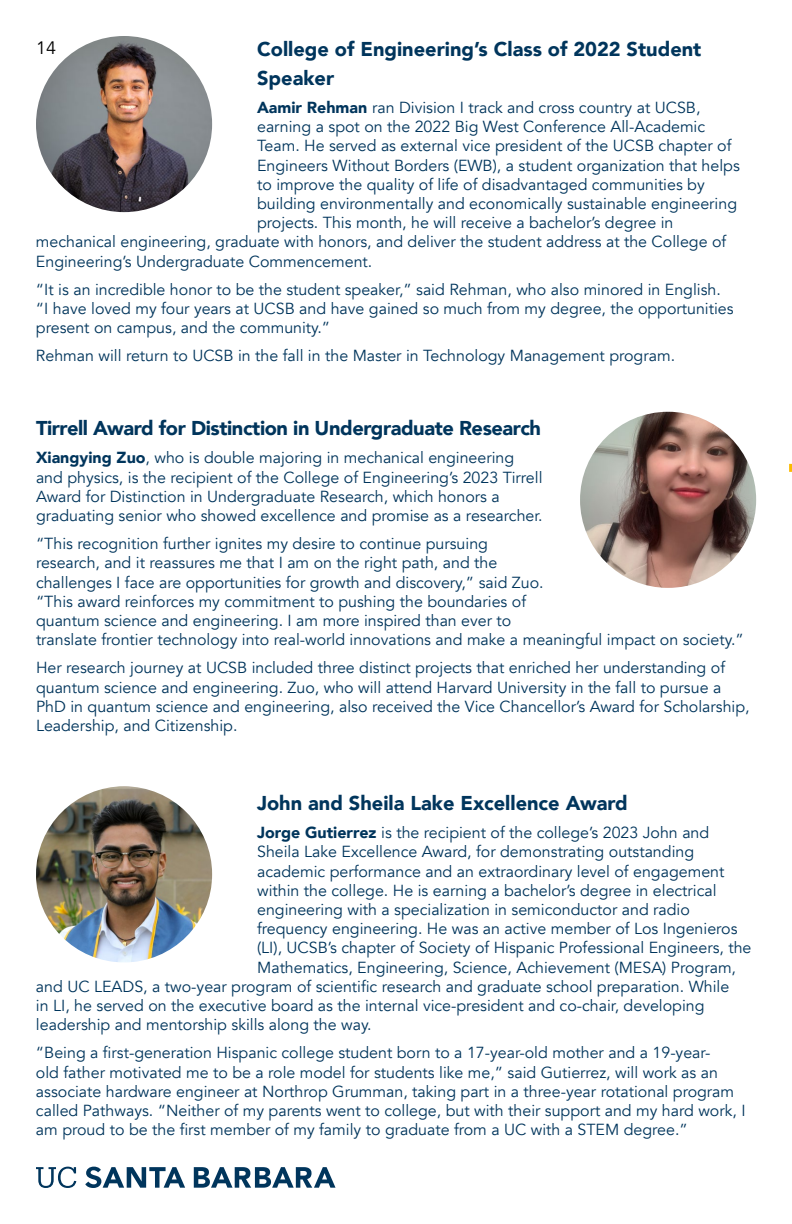
<style>
.page{position:relative;width:792px;height:1224px;background:#fff}
.page>*{position:absolute;margin:0;border:0;box-sizing:border-box;transform-origin:0 0}
.t1{font:900 20px/28.8px "Avenir";color:#00355c}
.t2{font:900 20px "Avenir";letter-spacing:-.02em;color:#00355c}
.t3{font:18px "Avenir";color:#000}
.t4{font:16px/19.2px "Avenir";color:#00355c}
.s1{font-weight:900}
</style>
<div class="page">
<svg style="left:194px;top:1167px;width:142px;height:21px"></svg>
<svg style="left:36px;top:1167px;width:40px;height:21px"></svg>
<svg style="left:85px;top:1167px;width:100px;height:21px"></svg>
<img style="left:36px;top:36px;width:176px;height:176px;border-radius:88px">
<img style="left:36px;top:786px;width:176px;height:176px;border-radius:88px">
<img style="left:580px;top:412px;width:176px;height:176px;border-radius:88px">
<svg style="left:789px;top:464px;width:3px;height:8px"></svg>
<p class="t3" style="left:36px;top:37px;width:22px">14</p>
<p class="t1" style="left:257px;top:34px;width:446px">College of Engineering’s Class of 2022 Student<br>Speaker</p>
<p class="t4" style="left:257px;top:98px;width:445px"><span class="s1">Aamir Rehman</span> ran Division I track and cross country at UCSB,</p>
<p class="t4" style="left:257px;top:117px;width:450px">earning a spot on the 2022 Big West Conference All-Academic</p>
<p class="t4" style="left:257px;top:137px;width:476px">Team. He served as external vice president of the UCSB chapter of</p>
<p class="t4" style="left:257px;top:156px;width:484px">Engineers Without Borders (EWB), a student organization that helps</p>
<p class="t4" style="left:257px;top:175px;width:449px">to improve the quality of life of disadvantaged communities by</p>
<p class="t4" style="left:257px;top:194px;width:482px">building environmentally and economically sustainable engineering</p>
<p class="t4" style="left:257px;top:213px;width:418px">projects. This month, he will receive a bachelor’s degree in</p>
<p class="t4" style="left:36px;top:233px;width:692px">mechanical engineering, graduate with honors, and deliver the student address at the College of</p>
<p class="t4" style="left:36px;top:252px;width:338px">Engineering’s Undergraduate Commencement.</p>
<p class="t4" style="left:36px;top:280px;width:699px">“It is an incredible honor to be the student speaker,” said Rehman, who also minored in English. “I have loved my four years at UCSB and have gained so much from my degree, the opportunities present on campus, and the community.”</p>
<p class="t4" style="left:36px;top:347px;width:641px">Rehman will return to UCSB in the fall in the Master in Technology Management program.</p>
<p class="t2" style="left:36px;top:411px;width:507px">Tirrell Award for Distinction in Undergraduate Research</p>
<p class="t4" style="left:36px;top:449px;width:508px"><span class="s1">Xiangying Zuo</span>, who is double majoring in mechanical engineering and physics, is the recipient of the College of Engineering’s 2023 Tirrell Award for Distinction in Undergraduate Research, which honors a graduating senior who showed excellence and promise as a researcher.</p>
<p class="t4" style="left:36px;top:534px;width:709px">“This recognition further ignites my desire to continue pursuing<br>research, and it reassures me that I am on the right path, and the<br>challenges I face are opportunities for growth and discovery,” said Zuo.<br>“This award reinforces my commitment to pushing the boundaries of<br>quantum science and engineering. I am more inspired than ever to<br>translate frontier technology into real-world innovations and make a meaningful impact on society.”</p>
<p class="t4" style="left:36px;top:659px;width:715px">Her research journey at UCSB included three distinct projects that enriched her understanding of quantum science and engineering. Zuo, who will attend Harvard University in the fall to pursue a PhD in quantum science and engineering, also received the Vice Chancellor’s Award for Scholarship, Leadership, and Citizenship.</p>
<p class="t1" style="left:257px;top:788px;width:372px">John and Sheila Lake Excellence Award</p>
<p class="t4" style="left:257px;top:823px;width:454px"><span class="s1">Jorge Gutierrez</span> is the recipient of the college’s 2023 John and</p>
<p class="t4" style="left:257px;top:843px;width:439px">Sheila Lake Excellence Award, for demonstrating outstanding</p>
<p class="t4" style="left:257px;top:862px;width:469px">academic performance and an extraordinary level of engagement</p>
<p class="t4" style="left:257px;top:881px;width:461px">within the college. He is earning a bachelor’s degree in electrical</p>
<p class="t4" style="left:257px;top:900px;width:434px">engineering with a specialization in semiconductor and radio</p>
<p class="t4" style="left:257px;top:919px;width:482px">frequency engineering. He was an active member of Los Ingenieros</p>
<p class="t4" style="left:257px;top:939px;width:496px">(LI), UCSB’s chapter of Society of Hispanic Professional Engineers, the</p>
<p class="t4" style="left:257px;top:958px;width:480px">Mathematics, Engineering, Science, Achievement (MESA) Program,</p>
<p class="t4" style="left:36px;top:977px;width:695px">and UC LEADS, a two-year program of scientific research and graduate school preparation. While</p>
<p class="t4" style="left:36px;top:996px;width:670px">in LI, he served on the executive board as the internal vice-president and co-chair, developing</p>
<p class="t4" style="left:36px;top:1015px;width:337px">leadership and mentorship skills along the way.</p>
<p class="t4" style="left:36px;top:1043px;width:711px">“Being a first-generation Hispanic college student born to a 17-year-old mother and a 19-year-<br>old father motivated me to be a role model for students like me,” said Gutierrez, will work as an associate hardware engineer at Northrop Grumman, taking part in a three-year rotational program called Pathways. “Neither of my parents went to college, but with their support and my hard work, I am proud to be the first member of my family to graduate from a UC with a STEM degree.”</p>
</div>
